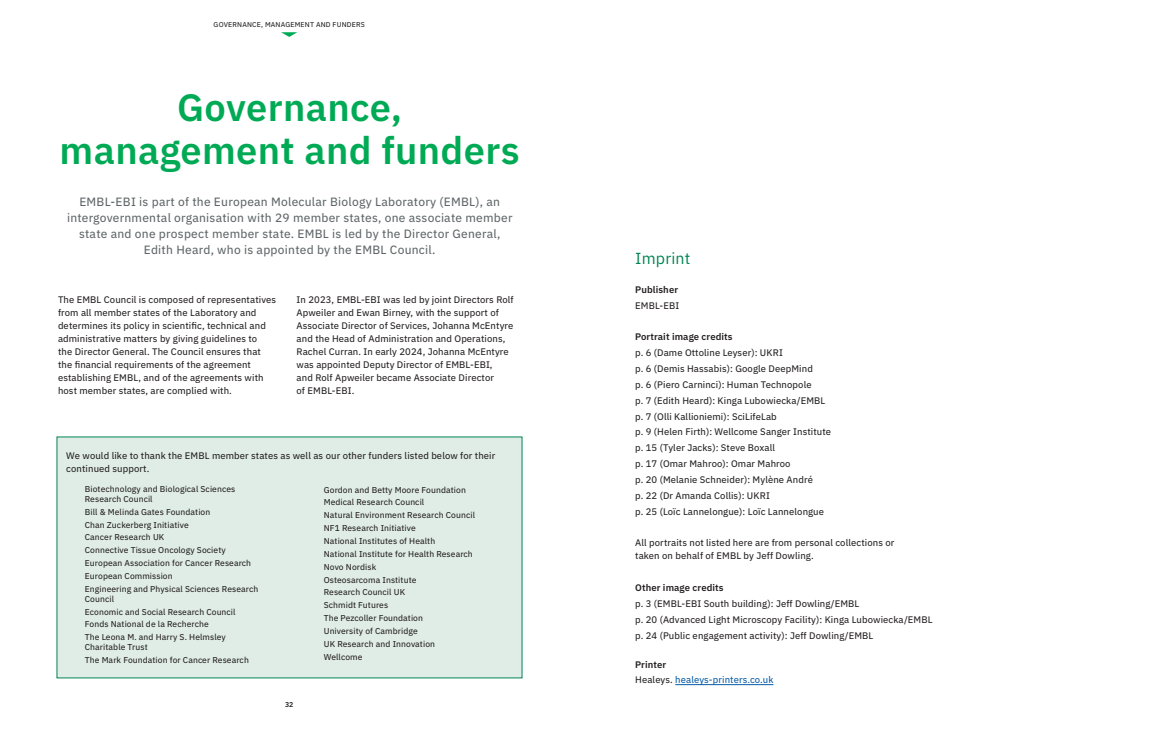
<style>
.page{position:relative;width:1157px;height:738px;background:#fff}
.page>*{position:absolute;margin:0;border:0;box-sizing:border-box;transform-origin:0 0}
.Sectionhead_Sans_SemiBold_48_52_Green{font:600 38px/43px "IBM Plex Sans";letter-spacing:.01em;color:#0a5;text-align:center}
.H2_Sans_Regular_16_18_MainGreen{font:16px "IBM Plex Sans";letter-spacing:.01em;color:#008554}
.Introtext_Sans_Text_12_16_Grey{font:12px/16px "IBM Plex Sans Text";letter-spacing:.02em;color:#606768;text-align:center}
.Bodytext_Sans_9_5_13_text{font:9.5px/13px "IBM Plex Sans Text";letter-spacing:.01em;color:#231f20}
.Bodytext_Sans_9_5_13_text-2{font:600 9.5px "IBM Plex Sans";letter-spacing:.01em;color:#231f20}
.Bodytext_Sans_9_5_13_text-3{font:9.5px "IBM Plex Sans Text";letter-spacing:.01em;color:#075ba7}
.Bodytext_Sans_9_5_13_text-4{font:8.5px/10px "IBM Plex Sans Text";letter-spacing:.01em;color:#231f20}
.Pageheader_Sans_Text_7_8{font:7px "IBM Plex Sans Text";letter-spacing:.025em;color:#231f20}
.t1{font:600 7px "IBM Plex Sans";color:#231f20}
.s1{color:#231f20}
</style>
<div class="page">
<hr style="left:675px;top:683px;width:98px;height:1px;background:#075ba7">
<div style="left:57px;top:436px;width:465px;height:241px;background:#e0ede6"></div>
<svg style="left:281px;top:32px;width:16px;height:5px"></svg>
<p class="Pageheader_Sans_Text_7_8" style="left:214px;top:20px;width:153px">GOVERNANCE, MANAGEMENT AND FUNDERS</p>
<p class="Sectionhead_Sans_SemiBold_48_52_Green" style="left:60px;top:82px;width:461px">Governance, management and funders</p>
<p class="Introtext_Sans_Text_12_16_Grey" style="left:67px;top:193px;width:447px">EMBL-EBI is part of the European Molecular Biology Laboratory (EMBL), an intergovernmental organisation with 29 member states, one associate member state and one prospect member state. EMBL is led by the Director General, Edith Heard, who is appointed by the EMBL Council.</p>
<p class="Bodytext_Sans_9_5_13_text" style="left:58px;top:292px;width:220px">The EMBL Council is composed of representatives from all member states of the Laboratory and determines its policy in scientific, technical and administrative matters by giving guidelines to<br>the Director General. The Council ensures that the financial requirements of the agreement establishing EMBL, and of the agreements with host member states, are complied with.</p>
<p class="Bodytext_Sans_9_5_13_text" style="left:296px;top:292px;width:219px">In 2023, EMBL-EBI was led by joint Directors Rolf Apweiler and Ewan Birney, with the support of Associate Director of Services, Johanna McEntyre and the Head of Administration and Operations, Rachel Curran. In early 2024, Johanna McEntyre was appointed Deputy Director of EMBL-EBI,<br>and Rolf Apweiler became Associate Director<br>of EMBL-EBI.</p>
<p class="Bodytext_Sans_9_5_13_text" style="left:66px;top:448px;width:430px">We would like to thank the EMBL member states as well as our other funders listed below for their continued support.</p>
<p class="Bodytext_Sans_9_5_13_text-4" style="left:85px;top:482px;width:152px">Biotechnology and Biological Sciences<br>Research Council</p>
<p class="Bodytext_Sans_9_5_13_text-4" style="left:85px;top:505px;width:127px">Bill &amp; Melinda Gates Foundation</p>
<p class="Bodytext_Sans_9_5_13_text-4" style="left:85px;top:518px;width:105px">Chan Zuckerberg Initiative</p>
<p class="Bodytext_Sans_9_5_13_text-4" style="left:85px;top:531px;width:81px">Cancer Research UK</p>
<p class="Bodytext_Sans_9_5_13_text-4" style="left:85px;top:544px;width:142px">Connective Tissue Oncology Society</p>
<p class="Bodytext_Sans_9_5_13_text-4" style="left:85px;top:557px;width:168px">European Association for Cancer Research</p>
<p class="Bodytext_Sans_9_5_13_text-4" style="left:85px;top:569px;width:89px">European Commission</p>
<p class="Bodytext_Sans_9_5_13_text-4" style="left:85px;top:582px;width:175px">Engineering and Physical Sciences Research<br>Council</p>
<p class="Bodytext_Sans_9_5_13_text-4" style="left:85px;top:605px;width:152px">Economic and Social Research Council</p>
<p class="Bodytext_Sans_9_5_13_text-4" style="left:85px;top:618px;width:125px">Fonds National de la Recherche</p>
<p class="Bodytext_Sans_9_5_13_text-4" style="left:85px;top:631px;width:142px">The Leona M. and Harry S. Helmsley<br>Charitable Trust</p>
<p class="Bodytext_Sans_9_5_13_text-4" style="left:85px;top:654px;width:165px">The Mark Foundation for Cancer Research</p>
<p class="t1" style="left:285px;top:698px;width:10px">32</p>
<p class="Bodytext_Sans_9_5_13_text-4" style="left:324px;top:483px;width:144px">Gordon and Betty Moore Foundation</p>
<p class="Bodytext_Sans_9_5_13_text-4" style="left:324px;top:496px;width:102px">Medical Research Council</p>
<p class="Bodytext_Sans_9_5_13_text-4" style="left:324px;top:509px;width:153px">Natural Environment Research Council</p>
<p class="Bodytext_Sans_9_5_13_text-4" style="left:324px;top:522px;width:94px">NF1 Research Initiative</p>
<p class="Bodytext_Sans_9_5_13_text-4" style="left:324px;top:535px;width:113px">National Institutes of Health</p>
<p class="Bodytext_Sans_9_5_13_text-4" style="left:324px;top:547px;width:151px">National Institute for Health Research</p>
<p class="Bodytext_Sans_9_5_13_text-4" style="left:324px;top:560px;width:54px">Novo Nordisk</p>
<p class="Bodytext_Sans_9_5_13_text-4" style="left:324px;top:573px;width:94px">Osteosarcoma Institute</p>
<p class="Bodytext_Sans_9_5_13_text-4" style="left:324px;top:586px;width:83px">Research Council UK</p>
<p class="Bodytext_Sans_9_5_13_text-4" style="left:324px;top:599px;width:66px">Schmidt Futures</p>
<p class="Bodytext_Sans_9_5_13_text-4" style="left:324px;top:612px;width:101px">The Pezcoller Foundation</p>
<p class="Bodytext_Sans_9_5_13_text-4" style="left:324px;top:624px;width:95px">University of Cambridge</p>
<p class="Bodytext_Sans_9_5_13_text-4" style="left:324px;top:637px;width:113px">UK Research and Innovation</p>
<p class="Bodytext_Sans_9_5_13_text-4" style="left:324px;top:650px;width:40px">Wellcome</p>
<p class="H2_Sans_Regular_16_18_MainGreen" style="left:635px;top:246px;width:57px">Imprint</p>
<p class="Bodytext_Sans_9_5_13_text-2" style="left:635px;top:282px;width:44px">Publisher</p>
<p class="Bodytext_Sans_9_5_13_text" style="left:635px;top:298px;width:46px">EMBL-EBI</p>
<p class="Bodytext_Sans_9_5_13_text-2" style="left:635px;top:329px;width:99px">Portrait image credits</p>
<p class="Bodytext_Sans_9_5_13_text" style="left:635px;top:345px;width:149px">p. 6 (Dame Ottoline Leyser): UKRI</p>
<p class="Bodytext_Sans_9_5_13_text" style="left:635px;top:361px;width:179px">p. 6 (Demis Hassabis): Google DeepMind</p>
<p class="Bodytext_Sans_9_5_13_text" style="left:635px;top:377px;width:178px">p. 6 (Piero Carninci): Human Technopole</p>
<p class="Bodytext_Sans_9_5_13_text" style="left:635px;top:393px;width:192px">p. 7 (Edith Heard): Kinga Lubowiecka/EMBL</p>
<p class="Bodytext_Sans_9_5_13_text" style="left:635px;top:408px;width:143px">p. 7 (Olli Kallioniemi): SciLifeLab</p>
<p class="Bodytext_Sans_9_5_13_text" style="left:635px;top:424px;width:197px">p. 9 (Helen Firth): Wellcome Sanger Institute</p>
<p class="Bodytext_Sans_9_5_13_text" style="left:635px;top:440px;width:141px">p. 15 (Tyler Jacks): Steve Boxall</p>
<p class="Bodytext_Sans_9_5_13_text" style="left:635px;top:456px;width:157px">p. 17 (Omar Mahroo): Omar Mahroo</p>
<p class="Bodytext_Sans_9_5_13_text" style="left:635px;top:472px;width:179px">p. 20 (Melanie Schneider): Mylène André</p>
<p class="Bodytext_Sans_9_5_13_text" style="left:635px;top:488px;width:136px">p. 22 (Dr Amanda Collis): UKRI</p>
<p class="Bodytext_Sans_9_5_13_text" style="left:635px;top:503px;width:190px">p. 25 (Loïc Lannelongue): Loïc Lannelongue</p>
<p class="Bodytext_Sans_9_5_13_text" style="left:635px;top:535px;width:261px">All portraits not listed here are from personal collections or taken on behalf of EMBL by Jeff Dowling.</p>
<p class="Bodytext_Sans_9_5_13_text-2" style="left:635px;top:580px;width:90px">Other image credits</p>
<p class="Bodytext_Sans_9_5_13_text" style="left:635px;top:596px;width:226px">p. 3 (EMBL-EBI South building): Jeff Dowling/EMBL</p>
<p class="Bodytext_Sans_9_5_13_text" style="left:635px;top:611px;width:299px">p. 20 (Advanced Light Microscopy Facility): Kinga Lubowiecka/EMBL</p>
<p class="Bodytext_Sans_9_5_13_text" style="left:635px;top:627px;width:240px">p. 24 (Public engagement activity): Jeff Dowling/EMBL</p>
<p class="Bodytext_Sans_9_5_13_text-2" style="left:635px;top:656px;width:33px">Printer</p>
<p class="Bodytext_Sans_9_5_13_text-3" style="left:635px;top:672px;width:140px"><span class="s1">Healeys.</span> healeys-printers.co.uk</p>
</div>
